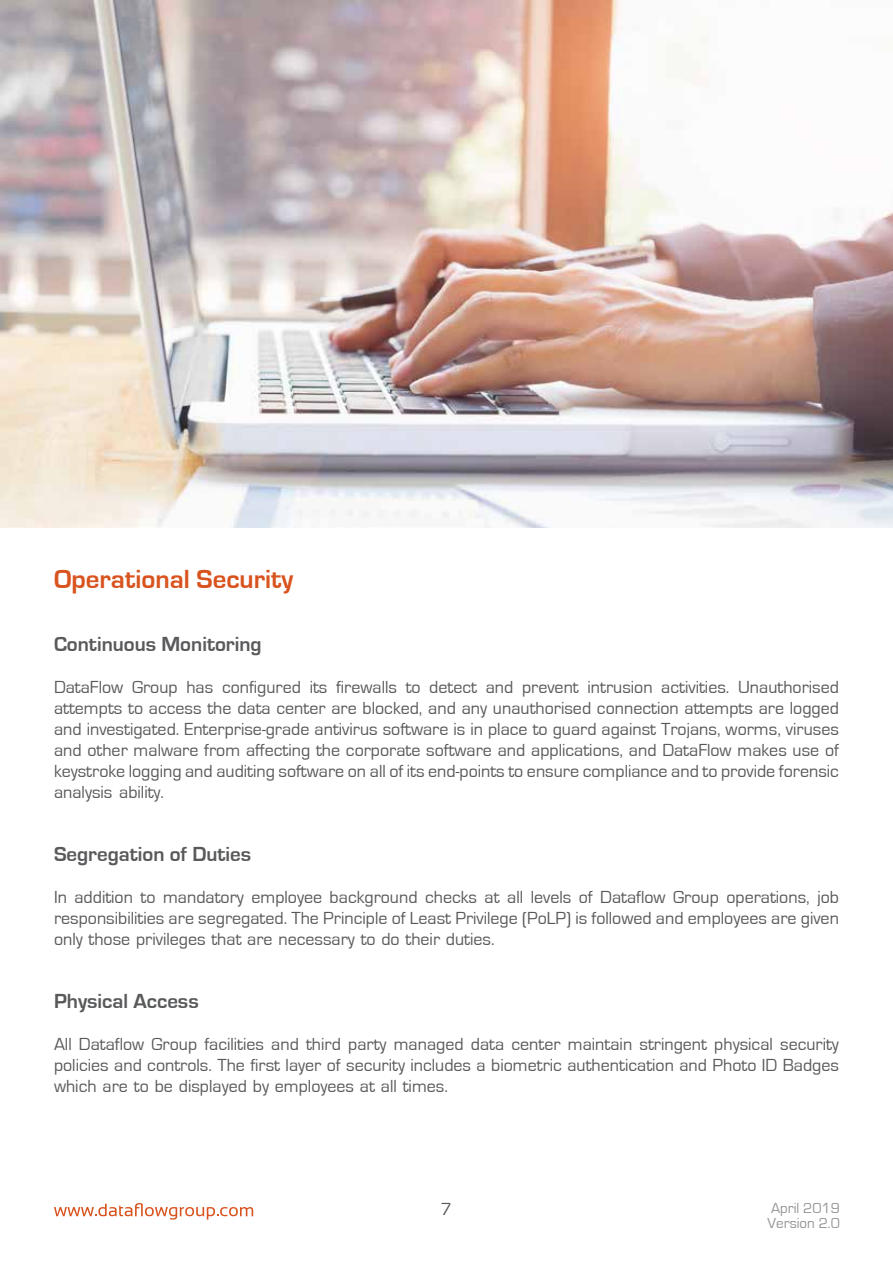
<style>
.page{position:relative;width:893px;height:1263px;background:#fff}
.page>*{position:absolute;margin:0;border:0;box-sizing:border-box;transform-origin:0 0}
.t1{font:700 27px "Eurostile";color:#d9531e}
.t2{font:700 21px "Eurostile";color:#58595b}
.t3{font:18px/21px "Eurostile";color:#58595b;text-align:justify}
.t4{font:15px/15px "Eurostile";color:#939598}
</style>
<div class="page">
<svg style="left:54px;top:1203px;width:199px;height:16px"></svg>
<img style="left:0;top:0;width:893px;height:527px">
<h1 class="t1" style="left:54px;top:564px;width:241px">Operational Security</h1>
<p class="t2" style="left:54px;top:632px;width:209px">Continuous Monitoring</p>
<p class="t3" style="left:54px;top:677px;width:786px">DataFlow Group has configured its firewalls to detect and prevent intrusion activities. Unauthorised attempts to access the data center are blocked, and any unauthorised connection attempts are logged and investigated. Enterprise-grade antivirus software is in place to guard against Trojans, worms, viruses and other malware from affecting the corporate software and applications, and DataFlow makes use of keystroke logging and auditing software on all of its end-points to ensure compliance and to provide forensic analysis ability.</p>
<p class="t2" style="left:54px;top:842px;width:199px">Segregation of Duties</p>
<p class="t3" style="left:54px;top:887px;width:786px">In addition to mandatory employee background checks at all levels of Dataflow Group operations, job responsibilities are segregated. The Principle of Least Privilege (PoLP) is followed and employees are given only those privileges that are necessary to do their duties.</p>
<p class="t2" style="left:54px;top:989px;width:146px">Physical Access</p>
<p class="t3" style="left:54px;top:1034px;width:786px">All Dataflow Group facilities and third party managed data center maintain stringent physical security policies and controls. The first layer of security includes a biometric authentication and Photo ID Badges which are to be displayed by employees at all times.</p>
<p class="t3" style="left:441px;top:1199px;width:13px">7</p>
<p class="t4" style="left:768px;top:1201px;width:74px">April 2019<br>Version 2.0</p>
</div>
